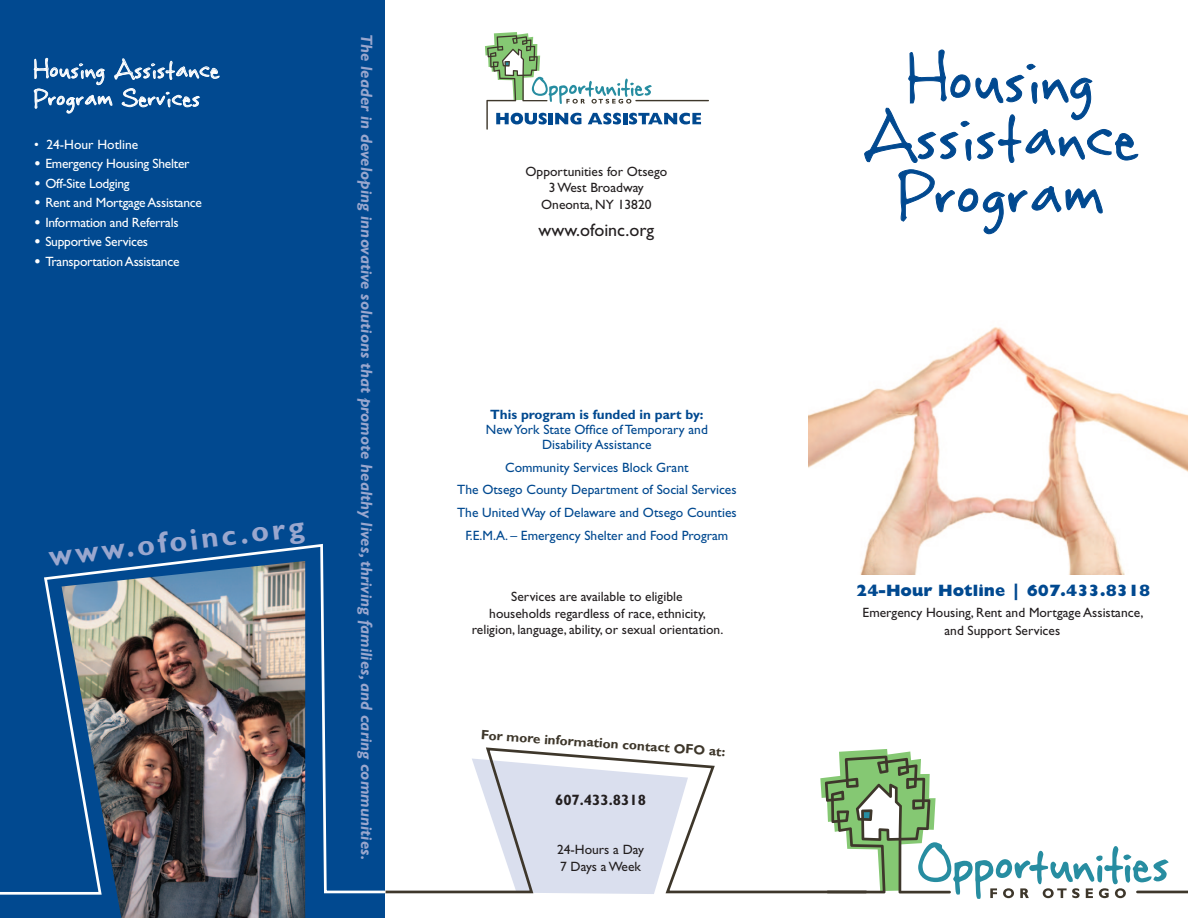
<style>
.page{position:relative;width:1188px;height:918px;background:#fff}
.page>*{position:absolute;margin:0;border:0;box-sizing:border-box;transform-origin:0 0}
.t1{font:79.5px/57px "Rabiohead";letter-spacing:-.005em;color:#014990;text-align:center}
.t2{font:30px/28.5px "Rabiohead";color:#fff}
.t3{font:700 30px "Gill Sans";color:#9aa7ce}
.t4{font:18px "Gill Sans";color:#231f20}
.t5{font:italic 700 16.5px "Gill Sans";color:#9aa7ce}
.t6{font:800 16.5px "Gill Sans";color:#014990}
.t7{font:700 15px "Gill Sans";color:#231f20}
.t8{font:13.5px/16.5px "Gill Sans";color:#231f20;text-align:center}
.t9{font:13.5px/22.5px "Gill Sans";color:#014990;text-align:center}
.t10{font:13.5px "Gill Sans";letter-spacing:-.02em;color:#fff}
.t11{font:700 13.5px "Gill Sans";color:#3e372b}
.t12{font:700 13.5px "Gill Sans";color:#014990}
.t13{font:13.5px "Gill Sans";color:#fff}
.s1{font-weight:800}
</style>
<div class="page">
<div style="left:0;top:0;width:385px;height:918px;background:#014990"></div>
<svg style="left:33px;top:57px;width:187px;height:57px"></svg>
<svg style="left:387px;top:747px;width:433px;height:147px"></svg>
<svg style="left:820px;top:749px;width:349px;height:150px"></svg>
<hr style="left:1137px;top:891px;width:51px;height:2px;background:#3e372b">
<svg style="left:864px;top:49px;width:274px;height:185px"></svg>
<svg style="left:485px;top:32px;width:216px;height:98px"></svg>
<hr style="left:635px;top:100px;width:74px;height:1px;background:#3e372b">
<img style="left:809px;top:327px;width:379px;height:247px">
<img style="left:117px;top:896px;width:188px;height:22px">
<img style="left:0;top:543px;width:387px;height:353px">
<h2 class="t2" style="left:33px;top:55px;width:188px">Housing Assistance<br>Program Services</h2>
<p class="t13" style="left:34px;top:137px;width:106px">• 24-Hour Hotline</p>
<p class="t10" style="left:34px;top:156px;width:157px"><span class="s1">•</span> Emergency Housing Shelter</p>
<p class="t10" style="left:34px;top:175px;width:97px"><span class="s1">•</span> Off-Site Lodging</p>
<p class="t10" style="left:34px;top:195px;width:169px"><span class="s1">•</span> Rent and Mortgage Assistance</p>
<p class="t10" style="left:34px;top:214px;width:146px"><span class="s1">•</span> Information and Referrals</p>
<p class="t10" style="left:34px;top:234px;width:116px"><span class="s1">•</span> Supportive Services</p>
<p class="t10" style="left:34px;top:253px;width:147px"><span class="s1">•</span> Transportation Assistance</p>
<h2 class="t3" style="left:47px;top:539px;width:258px;rotate:-7deg">www.ofoinc.org</h2>
<p class="t5" style="left:376px;top:34px;width:828px;rotate:90deg">The leader in developing innovative solutions that promote healthy lives, thriving families, and caring communities.</p>
<p class="t8" style="left:526px;top:163px;width:143px">Opportunities for Otsego<br>3 West Broadway<br>Oneonta, NY 13820</p>
<h3 class="t4" style="left:538px;top:219px;width:117px">www.ofoinc.org</h3>
<p class="t12" style="left:490px;top:407px;width:215px">This program is funded in part by:</p>
<p class="t9" style="left:486px;top:423px;width:224px;line-height:15px">New York State Office of Temporary and<br>Disability Assistance</p>
<p class="t9" style="left:457px;top:456px;width:281px">Community Services Block Grant<br>The Otsego County Department of Social Services The United Way of Delaware and Otsego Counties F.E.M.A. – Emergency Shelter and Food Program</p>
<p class="t8" style="left:472px;top:588px;width:253px">Services are available to eligible<br>households regardless of race, ethnicity, religion, language, ability, or sexual orientation.</p>
<p class="t11" style="left:482px;top:727px;width:246px;rotate:4deg">For more information contact OFO at:</p>
<p class="t7" style="left:555px;top:791px;width:92px">607.433.8318</p>
<p class="t8" style="left:557px;top:842px;width:88px;text-align:left">24-Hours a Day<br>7 Days a Week</p>
<h1 class="t1" style="left:862px;top:49px;width:277px">Housing<br>Assistance<br>Program</h1>
<p class="t6" style="left:856px;top:580px;width:296px">24-Hour Hotline | 607.433.8318</p>
<p class="t8" style="left:863px;top:604px;width:282px;line-height:18px">Emergency Housing, Rent and Mortgage Assistance, and Support Services</p>
</div>
